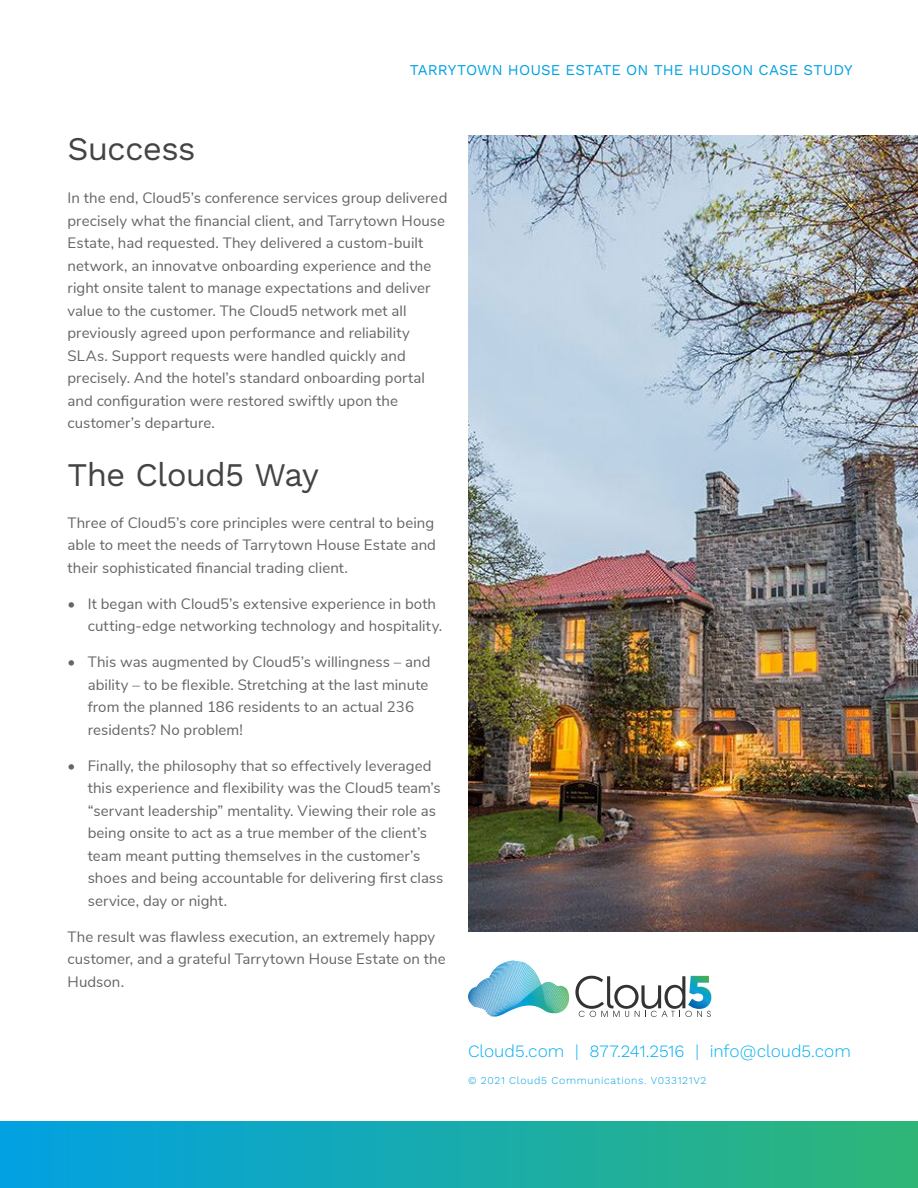
<style>
.page{position:relative;width:918px;height:1188px;background:#fff}
.page>*{position:absolute;margin:0;border:0;box-sizing:border-box;transform-origin:0 0}
.t1{font:33px "Work Sans";letter-spacing:-.025em;color:#444}
.t2{font:300 17.25px "Work Sans";letter-spacing:-.005em;color:#00aeef}
.t3{font:15px/22.5px "Nunito Sans";letter-spacing:.005em;color:#656565}
.t4{font:15px "Work Sans";letter-spacing:.005em;color:#02a1e2}
.t5{font:300 10.5px "Work Sans";letter-spacing:.06em;color:#02a1e2}
</style>
<div class="page">
<div style="left:0;top:1121px;width:918px;height:67px;background:linear-gradient(to right,#02a1e2,#2fb677)"></div>
<svg style="left:492px;top:961px;width:48px;height:32px;background:#8fcee6"></svg>
<svg style="left:575px;top:976px;width:136px;height:41px"></svg>
<img style="left:468px;top:135px;width:450px;height:797px">
<h1 class="t1" style="left:68px;top:129px;width:130px">Success</h1>
<p class="t4" style="left:410px;top:61px;width:444px">TARRYTOWN HOUSE ESTATE ON THE HUDSON CASE STUDY</p>
<p class="t3" style="left:68px;top:186px;width:381px">In the end, Cloud5’s conference services group delivered precisely what the financial client, and Tarrytown House Estate, had requested. They delivered a custom-built network, an innovatve onboarding experience and the right onsite talent to manage expectations and deliver value to the customer. The Cloud5 network met all previously agreed upon performance and reliability SLAs. Support requests were handled quickly and precisely. And the hotel’s standard onboarding portal and configuration were restored swiftly upon the customer’s departure.</p>
<h1 class="t1" style="left:68px;top:455px;width:253px">The Cloud5 Way</h1>
<p class="t3" style="left:68px;top:510px;width:370px;text-align:justify">Three of Cloud5’s core principles were central to being able to meet the needs of Tarrytown House Estate and their sophisticated financial trading client.</p>
<p class="t3" style="left:88px;top:591px;width:356px;text-indent:-20px">• It began with Cloud5’s extensive experience in both cutting-edge networking technology and hospitality.</p>
<p class="t3" style="left:88px;top:650px;width:344px;text-indent:-20px">• This was augmented by Cloud5’s willingness – and ability – to be flexible. Stretching at the last minute from the planned 186 residents to an actual 236 residents? No problem!</p>
<p class="t3" style="left:88px;top:753px;width:357px;text-indent:-20px">• Finally, the philosophy that so effectively leveraged this experience and flexibility was the Cloud5 team’s “servant leadership” mentality. Viewing their role as being onsite to act as a true member of the client’s team meant putting themselves in the customer’s shoes and being accountable for delivering first class service, day or night.</p>
<p class="t3" style="left:68px;top:924px;width:380px">The result was flawless execution, an extremely happy customer, and a grateful Tarrytown House Estate on the<br>Hudson.</p>
<p class="t2" style="left:468px;top:1041px;width:384px">Cloud5.com | 877.241.2516 | info@cloud5.com</p>
<p class="t5" style="left:468px;top:1074px;width:240px">© 2021 Cloud5 Communications. V033121V2</p>
</div>
